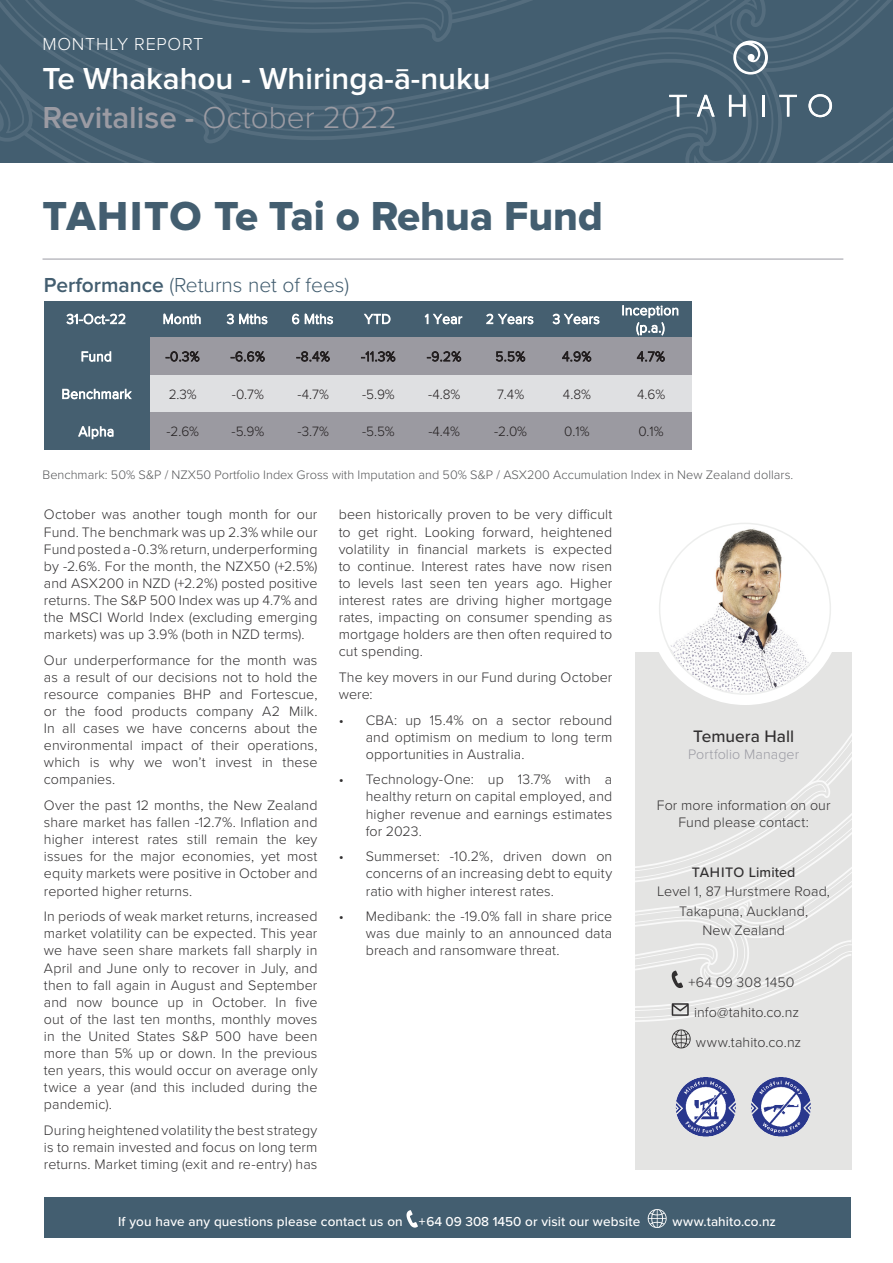
<style>
.page{position:relative;width:893px;height:1263px;background:#fff}
.page>*{position:absolute;margin:0;border:0;box-sizing:border-box;transform-origin:0 0}
.TAHITO_Headline_Ocea{font:42px "Proxima Nova Extrabld";color:#435e70}
.Proxima_Nova_White{font:600 31.5px "Proxima Nova";color:#fff}
.Proxima_Nova_White-2{font:600 31.5px "Proxima Nova";color:#9b9ba3}
.Tahito_-_Sub-header{font:300 21px "Proxima Nova";color:#435e70}
.Proxima_Nova_White-3{font:300 18px "Proxima Nova";letter-spacing:.04em;color:#fff}
.Tahito_Body_Copy{font:500 17.25px "Proxima Nova";color:#312f30}
.Tahito_Body_Copy-2{font:300 14.25px/17.1px "Proxima Nova";letter-spacing:.005em;color:#312f30;text-align:justify}
.Proxima_Nova_White-4{font:300 14.25px "Proxima Nova";letter-spacing:.005em;color:#312f30}
.Tahito_Body_Copy-3{font:300 14.25px "Proxima Nova";letter-spacing:.01em;color:#9b9ba3}
.Tahito_Body_Copy-4{font:500 14.25px "Proxima Nova";letter-spacing:.01em;color:#312f30}
.t1{font:300 13.95px "Proxima Nova";color:#231f20}
.t2{font:300 13.95px/17.2px "Proxima Nova";letter-spacing:.025em;color:#fff;text-align:center}
.Proxima_Nova_White-5{font:500 13.5px "Proxima Nova";letter-spacing:.01em;color:#fff}
.Footnote-_80__Gray{font:300 12.75px "Proxima Nova";color:#57585a}
.s1{font-weight:300}
.s2{font-weight:600}
</style>
<div class="page">
<div style="left:635px;top:653px;width:216px;height:517px;background:#e4e4e3"></div>
<div style="left:44px;top:1197px;width:806px;height:41px;background:#435e70"></div>
<svg style="left:406px;top:1210px;width:12px;height:17px"></svg>
<svg style="left:648px;top:1209px;width:19px;height:19px"></svg>
<svg style="left:0;top:0;width:893px;height:163px;background:#466173"></svg>
<hr style="left:43px;top:259px;width:800px;height:1px;background:#9b9ba3">
<img style="left:662px;top:523px;width:166px;height:91px">
<svg style="left:635px;top:614px;width:216px;height:434px"></svg>
<div style="left:44px;top:300px;width:647px;height:37px;background:#455f70"></div>
<div style="left:44px;top:337px;width:106px;height:38px;background:#455f70"></div>
<div style="left:150px;top:337px;width:541px;height:38px;background:#9b9aa1"></div>
<div style="left:44px;top:375px;width:106px;height:37px;background:#455f70"></div>
<div style="left:150px;top:375px;width:541px;height:37px;background:#dfe0e2"></div>
<div style="left:44px;top:412px;width:106px;height:38px;background:#455f70"></div>
<div style="left:150px;top:412px;width:541px;height:38px;background:#9b9aa1"></div>
<img style="left:675px;top:1077px;width:61px;height:60px">
<img style="left:751px;top:1077px;width:60px;height:60px">
<p class="Proxima_Nova_White-3" style="left:43px;top:30px;width:162px">MONTHLY REPORT</p>
<p class="Proxima_Nova_White" style="left:43px;top:60px;width:450px">Te Whakahou - Whiringa-ā-nuku</p>
<p class="Proxima_Nova_White-2" style="left:43px;top:99px;width:356px">Revitalise - <span class="s1">October 2022</span></p>
<p class="TAHITO_Headline_Ocea" style="left:43px;top:192px;width:562px">TAHITO Te Tai o Rehua Fund</p>
<p class="Tahito_-_Sub-header" style="left:44px;top:269px;width:307px"><span class="s2">Performance</span> (Returns net of fees)</p>
<p class="t2" style="left:67px;top:310px;width:61px">31-Oct-22</p>
<p class="t2" style="left:163px;top:310px;width:40px">Month</p>
<p class="t2" style="left:227px;top:310px;width:42px">3 Mths</p>
<p class="t2" style="left:292px;top:310px;width:43px">6 Mths</p>
<p class="t2" style="left:364px;top:310px;width:28px">YTD</p>
<p class="t2" style="left:425px;top:310px;width:39px">1 Year</p>
<p class="t2" style="left:486px;top:310px;width:49px">2 Years</p>
<p class="t2" style="left:553px;top:310px;width:49px">3 Years</p>
<p class="t2" style="left:622px;top:301px;width:59px">Inception (p.a.)</p>
<p class="t2" style="left:81px;top:347px;width:32px">Fund</p>
<p class="t1" style="left:166px;top:346px;width:35px">-0.3%</p>
<p class="t1" style="left:231px;top:346px;width:36px">-6.6%</p>
<p class="t1" style="left:296px;top:346px;width:35px">-8.4%</p>
<p class="t1" style="left:361px;top:346px;width:36px">-11.3%</p>
<p class="t1" style="left:427px;top:346px;width:36px">-9.2%</p>
<p class="t1" style="left:495px;top:346px;width:31px">5.5%</p>
<p class="t1" style="left:562px;top:346px;width:31px">4.9%</p>
<p class="t1" style="left:637px;top:346px;width:30px">4.7%</p>
<p class="t2" style="left:62px;top:385px;width:71px">Benchmark</p>
<p class="t1" style="left:169px;top:384px;width:30px">2.3%</p>
<p class="t1" style="left:232px;top:384px;width:34px">-0.7%</p>
<p class="t1" style="left:298px;top:384px;width:33px">-4.7%</p>
<p class="t1" style="left:362px;top:384px;width:34px">-5.9%</p>
<p class="t1" style="left:428px;top:384px;width:34px">-4.8%</p>
<p class="t1" style="left:497px;top:384px;width:29px">7.4%</p>
<p class="t1" style="left:563px;top:384px;width:29px">4.8%</p>
<p class="t1" style="left:637px;top:384px;width:30px">4.6%</p>
<p class="t2" style="left:79px;top:422px;width:37px">Alpha</p>
<p class="t1" style="left:166px;top:421px;width:34px">-2.6%</p>
<p class="t1" style="left:232px;top:421px;width:34px">-5.9%</p>
<p class="t1" style="left:298px;top:421px;width:33px">-3.7%</p>
<p class="t1" style="left:362px;top:421px;width:34px">-5.5%</p>
<p class="t1" style="left:428px;top:421px;width:33px">-4.4%</p>
<p class="t1" style="left:494px;top:421px;width:35px">-2.0%</p>
<p class="t1" style="left:564px;top:421px;width:27px">0.1%</p>
<p class="t1" style="left:638px;top:421px;width:27px">0.1%</p>
<p class="Footnote-_80__Gray" style="left:43px;top:465px;width:752px">Benchmark: 50% S&amp;P / NZX50 Portfolio Index Gross with Imputation and 50% S&amp;P / ASX200 Accumulation Index in New Zealand dollars.</p>
<p class="Tahito_Body_Copy-2" style="left:44px;top:505px;width:275px">October was another tough month for our Fund. The benchmark was up 2.3% while our Fund posted a -0.3% return, underperforming by -2.6%. For the month, the NZX50 (+2.5%) and ASX200 in NZD (+2.2%) posted positive returns. The S&amp;P 500 Index was up 4.7% and the MSCI World Index (excluding emerging markets) was up 3.9% (both in NZD terms).</p>
<p class="Tahito_Body_Copy-2" style="left:44px;top:651px;width:275px">Our underperformance for the month was as a result of our decisions not to hold the resource companies BHP and Fortescue, or the food products company A2 Milk.<br>In all cases we have concerns about the environmental impact of their operations, which is why we won’t invest in these companies.</p>
<p class="Tahito_Body_Copy-2" style="left:44px;top:796px;width:275px">Over the past 12 months, the New Zealand share market has fallen -12.7%. Inflation and higher interest rates still remain the key issues for the major economies, yet most equity markets were positive in October and reported higher returns.</p>
<p class="Tahito_Body_Copy-2" style="left:44px;top:907px;width:275px">In periods of weak market returns, increased market volatility can be expected. This year we have seen share markets fall sharply in April and June only to recover in July, and then to fall again in August and September and now bounce up in October. In five out of the last ten months, monthly moves in the United States S&amp;P 500 have been more than 5% up or down. In the previous ten years, this would occur on average only twice a year (and this included during the pandemic).</p>
<p class="Tahito_Body_Copy-2" style="left:44px;top:1121px;width:275px">During heightened volatility the best strategy is to remain invested and focus on long term returns. Market timing (exit and re-entry) has</p>
<p class="Tahito_Body_Copy-2" style="left:339px;top:505px;width:275px">been historically proven to be very difficult to get right. Looking forward, heightened volatility in financial markets is expected to continue. Interest rates have now risen to levels last seen ten years ago. Higher interest rates are driving higher mortgage rates, impacting on consumer spending as mortgage holders are then often required to cut spending.</p>
<p class="Tahito_Body_Copy-2" style="left:339px;top:668px;width:275px">The key movers in our Fund during October were:</p>
<p class="Tahito_Body_Copy-2" style="left:366px;top:710px;width:248px;text-indent:-27px">• CBA: up 15.4% on a sector rebound and optimism on medium to long term opportunities in Australia.</p>
<p class="Tahito_Body_Copy-2" style="left:366px;top:770px;width:248px;text-indent:-27px">• Technology-One: up 13.7% with a healthy return on capital employed, and higher revenue and earnings estimates for 2023.</p>
<p class="Tahito_Body_Copy-2" style="left:366px;top:847px;width:248px;text-indent:-27px">• Summerset: -10.2%, driven down on concerns of an increasing debt to equity ratio with higher interest rates.</p>
<p class="Tahito_Body_Copy-2" style="left:366px;top:907px;width:248px;text-indent:-27px">• Medibank: the -19.0% fall in share price was due mainly to an announced data breach and ransomware threat.</p>
<p class="Tahito_Body_Copy" style="left:693px;top:723px;width:102px">Temuera Hall</p>
<p class="Tahito_Body_Copy-3" style="left:688px;top:744px;width:113px">Portfolio Manager</p>
<p class="Tahito_Body_Copy-2" style="left:657px;top:796px;width:175px;text-align:center">For more information on our<br>Fund please contact:</p>
<p class="Tahito_Body_Copy-4" style="left:692px;top:861px;width:105px">TAHITO Limited</p>
<p class="Tahito_Body_Copy-2" style="left:657px;top:881px;width:174px;line-height:19.5px;text-align:center">Level 1, 87 Hurstmere Road,<br>Takapuna, Auckland,</p>
<p class="Tahito_Body_Copy-2" style="left:702px;top:921px;width:84px">New Zealand</p>
<p class="Proxima_Nova_White-4" style="left:688px;top:971px;width:108px">+64 09 308 1450</p>
<p class="Proxima_Nova_White-4" style="left:694px;top:1001px;width:107px">info@tahito.co.nz</p>
<p class="Proxima_Nova_White-4" style="left:696px;top:1031px;width:107px">www.tahito.co.nz</p>
<p class="Proxima_Nova_White-5" style="left:118px;top:1212px;width:524px">If you have any questions please contact us on +64 09 308 1450 or visit our website</p>
<p class="Proxima_Nova_White-5" style="left:672px;top:1212px;width:105px">www.tahito.co.nz</p>
</div>
